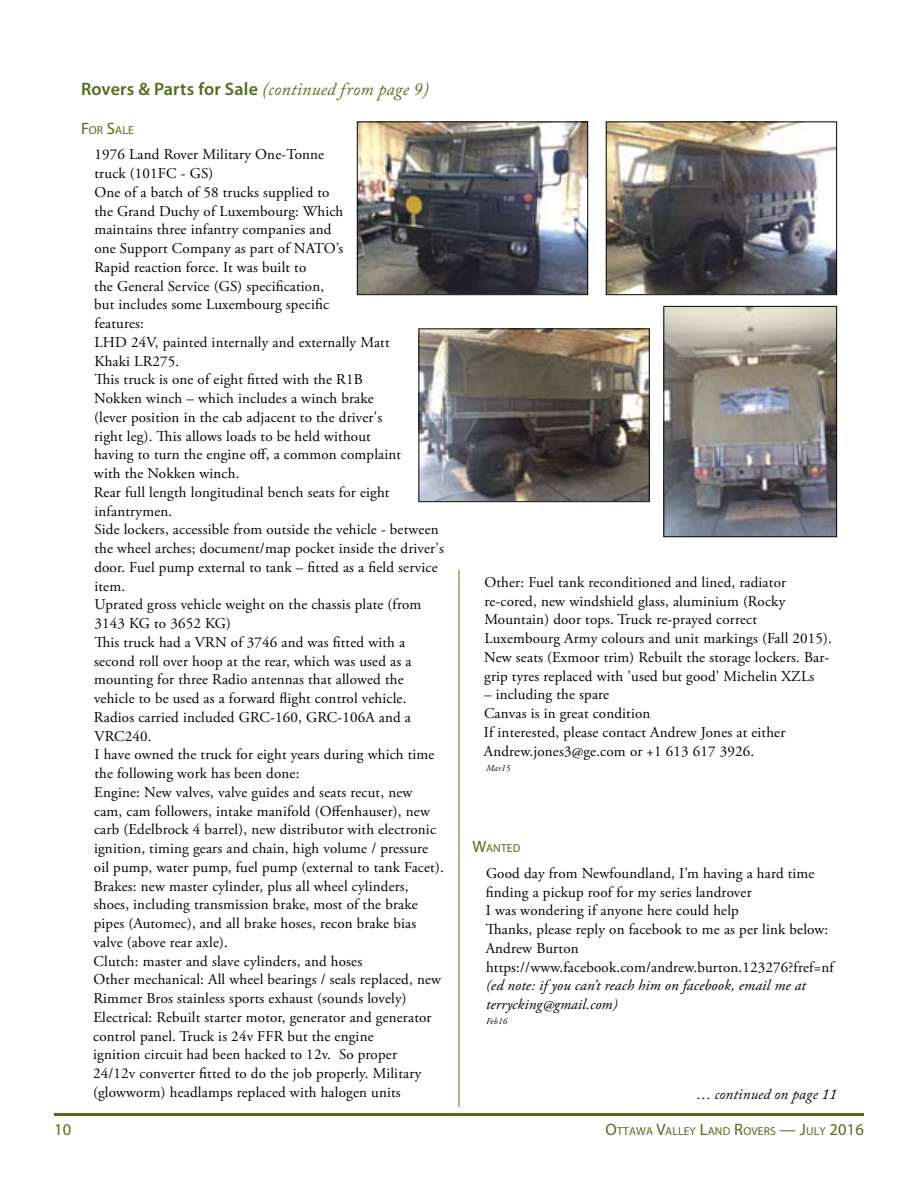
<style>
.page{position:relative;width:918px;height:1188px;background:#fff}
.page>*{position:absolute;margin:0;border:0;box-sizing:border-box;transform-origin:0 0}
.t1{font:italic 18px "Adobe Caslon Pro";letter-spacing:.01em;color:#4f6e18}
.t2{font:16.5px "Myriad Pro";color:#4f6e18}
.t3{font:15px/18.8px "Adobe Garamond Pro";letter-spacing:.01em;color:#000}
.t4{font:italic 15px/18.8px "Adobe Garamond Pro";letter-spacing:.01em;color:#000}
.t5{font:italic 15px "Adobe Caslon Pro";letter-spacing:.01em;color:#000}
.t6{font:11.55px "Myriad Pro";letter-spacing:.015em;color:#4f6e18}
.t7{font:italic 9px "Adobe Garamond Pro";letter-spacing:.01em;color:#000}
.s1{font-family:"Myriad Pro";font-weight:600;font-style:normal}
.s2{font-size:16.5px}
</style>
<div class="page">
<hr style="left:54px;top:1113px;width:810px;height:3px;background:#4f6e18">
<img style="left:359px;top:124px;width:227px;height:169px">
<div style="left:357px;top:122px;width:231px;height:173px;border:1px solid #000"></div>
<img style="left:608px;top:124px;width:227px;height:169px">
<div style="left:606px;top:122px;width:231px;height:173px;border:1px solid #000"></div>
<img style="left:665px;top:308px;width:170px;height:227px">
<div style="left:663px;top:306px;width:174px;height:231px;border:1px solid #000"></div>
<img style="left:420px;top:330px;width:228px;height:170px">
<div style="left:418px;top:328px;width:232px;height:174px;border:1px solid #000"></div>
<hr style="left:459px;top:570px;width:1px;height:537px;background:#4f6e18">
<p class="t1" style="left:81px;top:78px;width:350px"><span class="s1">Rovers &amp; Parts for Sale</span> (continued from page 9)</p>
<p class="t6" style="left:81px;top:123px;width:54px"><span class="s2">F</span>OR <span class="s2">S</span>ALE</p>
<p class="t3" style="left:93px;top:146px;width:352px">1976 Land Rover Military One-Tonne<br>truck (101FC - GS)<br>One of a batch of 58 trucks supplied to<br>the Grand Duchy of Luxembourg: Which<br>maintains three infantry companies and<br>one Support Company as part of NATO’s<br>Rapid reaction force. It was built to<br>the General Service (GS) specification,<br>but includes some Luxembourg specific<br>features:<br>LHD 24V, painted internally and externally Matt<br>Khaki LR275.<br>This truck is one of eight fitted with the R1B<br>Nokken winch – which includes a winch brake<br>(lever position in the cab adjacent to the driver's<br>right leg). This allows loads to be held without<br>having to turn the engine off, a common complaint<br>with the Nokken winch.<br>Rear full length longitudinal bench seats for eight infantrymen.<br>Side lockers, accessible from outside the vehicle - between the wheel arches; document/map pocket inside the driver's door. Fuel pump external to tank – fitted as a field service item.<br>Uprated gross vehicle weight on the chassis plate (from 3143 KG to 3652 KG)<br>This truck had a VRN of 3746 and was fitted with a second roll over hoop at the rear, which was used as a mounting for three Radio antennas that allowed the vehicle to be used as a forward flight control vehicle.<br>Radios carried included GRC-160, GRC-106A and a VRC240.<br>I have owned the truck for eight years during which time the following work has been done:<br>Engine: New valves, valve guides and seats recut, new<br>cam, cam followers, intake manifold (Offenhauser), new carb (Edelbrock 4 barrel), new distributor with electronic ignition, timing gears and chain, high volume / pressure oil pump, water pump, fuel pump (external to tank Facet).<br>Brakes: new master cylinder, plus all wheel cylinders, shoes, including transmission brake, most of the brake pipes (Automec), and all brake hoses, recon brake bias valve (above rear axle).<br>Clutch: master and slave cylinders, and hoses<br>Other mechanical: All wheel bearings / seals replaced, new Rimmer Bros stainless sports exhaust (sounds lovely)<br>Electrical: Rebuilt starter motor, generator and generator control panel. Truck is 24v FFR but the engine<br>ignition circuit had been hacked to 12v. So proper<br>24/12v converter fitted to do the job properly. Military (glowworm) headlamps replaced with halogen units</p>
<p class="t3" style="left:484px;top:573px;width:349px">Other: Fuel tank reconditioned and lined, radiator re-cored, new windshield glass, aluminium (Rocky Mountain) door tops. Truck re-prayed correct Luxembourg Army colours and unit markings (Fall 2015).<br>New seats (Exmoor trim) Rebuilt the storage lockers. Bar&shy;grip tyres replaced with 'used but good' Michelin XZLs</p>
<p class="t3" style="left:484px;top:686px;width:303px">– including the spare<br>Canvas is in great condition<br>If interested, please contact Andrew Jones at either Andrew.jones3@ge.com or +1 613 617 3926.</p>
<p class="t7" style="left:486px;top:762px;width:26px">Mar15</p>
<p class="t6" style="left:472px;top:841px;width:49px"><span class="s2">W</span>ANTED</p>
<p class="t3" style="left:486px;top:864px;width:350px">Good day from Newfoundland, I’m having a hard time finding a pickup roof for my series landrover<br>I was wondering if anyone here could help<br>Thanks, please reply on facebook to me as per link below:<br>Andrew Burton https://www.facebook.com/andrew.burton.123276?fref=nf</p>
<p class="t4" style="left:486px;top:977px;width:321px">(ed note: if you can’t reach him on facebook, email me at terrycking@gmail.com)</p>
<p class="t7" style="left:486px;top:1016px;width:23px">Feb16</p>
<p class="t5" style="left:696px;top:1085px;width:142px">… continued on page 11</p>
<p class="t2" style="left:54px;top:1120px;width:19px">10</p>
<p class="t6" style="left:605px;top:1124px;width:260px"><span class="s2">O</span>TTAWA <span class="s2">V</span>ALLEY <span class="s2">L</span>AND <span class="s2">R</span>OVERS <span class="s2">— J</span>ULY <span class="s2">2016</span></p>
</div>
